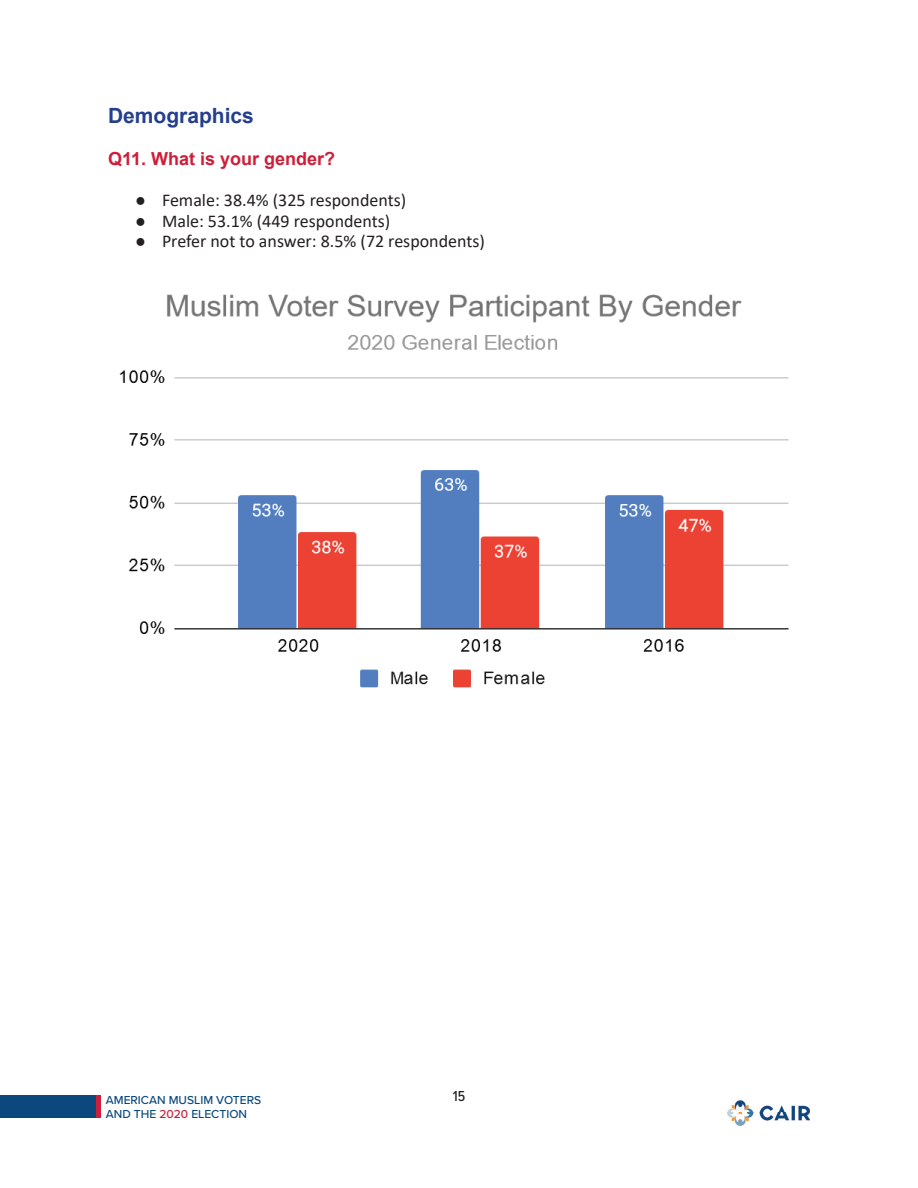
<style>
.page{position:relative;width:918px;height:1188px;background:#fff}
.page>*{position:absolute;margin:0;border:0;box-sizing:border-box;transform-origin:0 0}
.t1{font:700 21px "Arial";color:#253f8e}
.t2{font:18px "Calibri";color:#231f20}
.t3{font:700 18px "Arial";color:#ce1e39}
.t4{font:500 15px "Proxima Nova Cond";color:#231f20}
.t5{font:500 12px/14.4px "Proxima Nova";color:#0c487d}
.s1{color:#ce1e39}
</style>
<div class="page">
<svg style="left:95px;top:1095px;width:6px;height:23px"></svg>
<div style="left:0;top:1095px;width:95px;height:23px;background:#0c487d"></div>
<img style="left:727px;top:1100px;width:83px;height:26px">
<img style="left:119px;top:294px;width:670px;height:394px">
<p class="t1" style="left:108px;top:101px;width:147px">Demographics</p>
<p class="t3" style="left:108px;top:146px;width:229px">Q11. What is your gender?</p>
<p class="t2" style="left:135px;top:188px;width:273px">● Female: 38.4% (325 respondents)</p>
<p class="t2" style="left:135px;top:208px;width:257px">● Male: 53.1% (449 respondents)</p>
<p class="t2" style="left:135px;top:229px;width:351px">● Prefer not to answer: 8.5% (72 respondents)</p>
<p class="t5" style="left:106px;top:1092px;width:157px">AMERICAN MUSLIM VOTERS<br>AND THE <span class="s1">2020</span> ELECTION</p>
<p class="t4" style="left:453px;top:1085px;width:14px">15</p>
</div>
